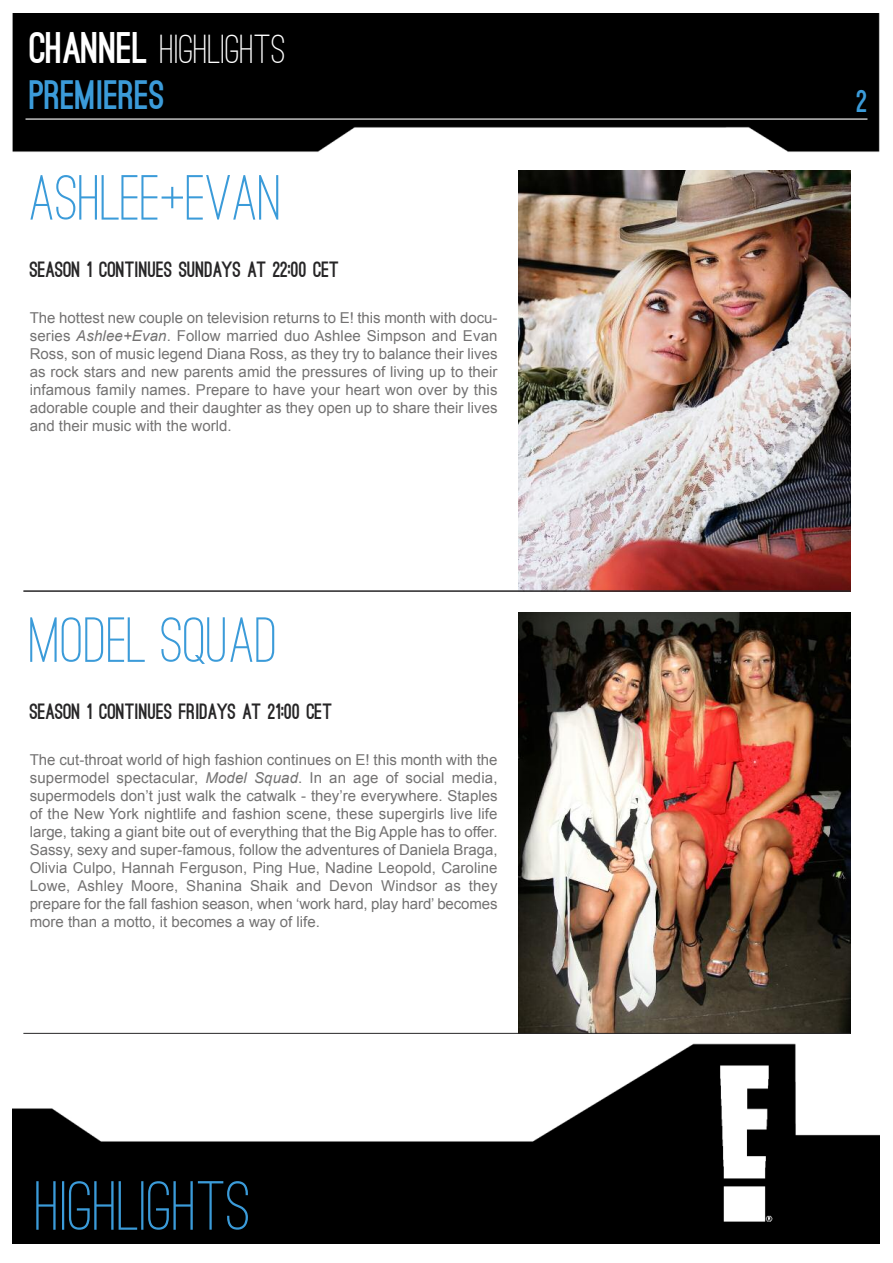
<style>
.page{position:relative;width:893px;height:1263px;background:#fff}
.page>*{position:absolute;margin:0;border:0;box-sizing:border-box;transform-origin:0 0}
.t1{font:500 72px "Ostrich Sans";color:#3b9bd9}
.t2{font:500 66px "Ostrich Sans";color:#3b9bd9}
.t3{font:500 42px "Ostrich Sans";color:#fff}
.t4{font:900 39px "Ostrich Sans";color:#3b9bd9}
.t5{font:900 30px "Ostrich Sans";color:#3b9bd9}
.t6{font:900 21px "Ostrich Sans";color:#272627}
.t7{font:15px/18px "Arial";color:#737272;text-align:justify}
.s1{font-weight:900}
.s2{font-style:italic}
</style>
<div class="page">
<img style="left:12px;top:14px;width:867px;height:1229px">
<hr style="left:26px;top:118px;width:841px;height:2px;background:#fff">
<img style="left:519px;top:612px;width:331px;height:421px">
<img style="left:519px;top:170px;width:331px;height:420px">
<hr style="left:23px;top:1033px;width:827px;height:1px;background:#272627">
<hr style="left:23px;top:590px;width:827px;height:2px;background:#272627">
<img style="left:690px;top:1059px;width:101px;height:171px">
<h3 class="t3" style="left:30px;top:32px;width:258px"><span class="s1">CHANNEL</span> HIGHLIGHTS</h3>
<h3 class="t4" style="left:30px;top:80px;width:137px">PREMIERES</h3>
<h3 class="t5" style="left:857px;top:89px;width:12px">2</h3>
<h2 class="t2" style="left:30px;top:170px;width:254px">ASHLEE+EVAN</h2>
<h3 class="t6" style="left:30px;top:261px;width:311px">SEASON 1 CONTINUES SUNDAYS AT 22:00 CET</h3>
<p class="t7" style="left:30px;top:308px;width:469px">The hottest new couple on television returns to E! this month with docu&shy;series <span class="s2">Ashlee+Evan</span>. Follow married duo Ashlee Simpson and Evan Ross, son of music legend Diana Ross, as they try to balance their lives as rock stars and new parents amid the pressures of living up to their infamous family names. Prepare to have your heart won over by this adorable couple and their daughter as they open up to share their lives and their music with the world.</p>
<h2 class="t2" style="left:30px;top:612px;width:250px">MODEL SQUAD</h2>
<h3 class="t6" style="left:30px;top:703px;width:304px">SEASON 1 CONTINUES FRIDAYS AT 21:00 CET</h3>
<p class="t7" style="left:30px;top:751px;width:469px">The cut-throat world of high fashion continues on E! this month with the supermodel spectacular, <span class="s2">Model Squad</span>. In an age of social media, supermodels don’t just walk the catwalk - they’re everywhere. Staples of the New York nightlife and fashion scene, these supergirls live life large, taking a giant bite out of everything that the Big Apple has to offer.<br>Sassy, sexy and super-famous, follow the adventures of Daniela Braga, Olivia Culpo, Hannah Ferguson, Ping Hue, Nadine Leopold, Caroline Lowe, Ashley Moore, Shanina Shaik and Devon Windsor as they prepare for the fall fashion season, when ‘work hard, play hard’ becomes more than a motto, it becomes a way of life.</p>
<h1 class="t1" style="left:36px;top:1176px;width:217px">HIGHLIGHTS</h1>
</div>
